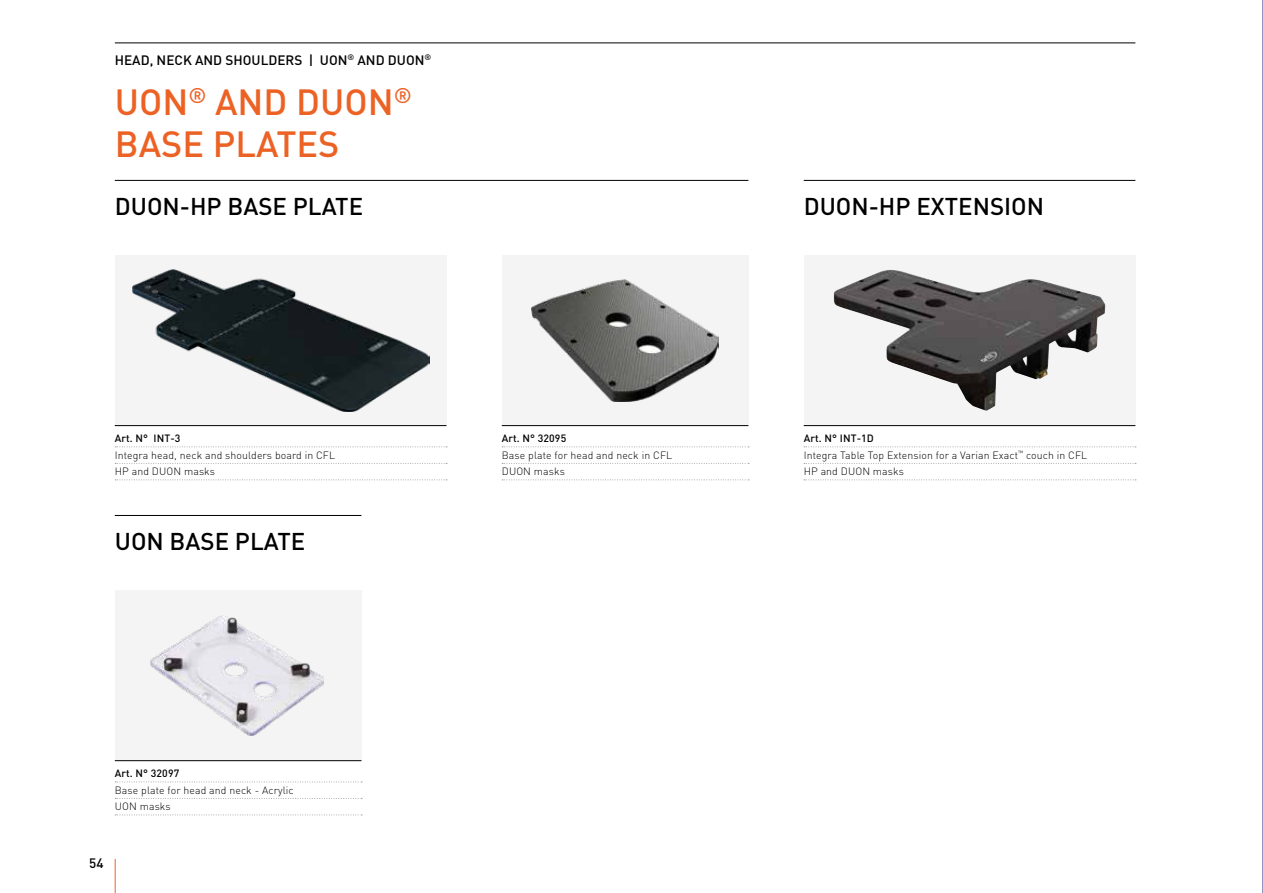
<style>
.page{position:relative;width:1263px;height:893px;background:#fff}
.page>*{position:absolute;margin:0;border:0;box-sizing:border-box;transform-origin:0 0}
.t1{font:500 36px/42px "DIN";color:#ec6225}
.t2{font:500 24px "DIN";color:#000}
.t3{font:500 13.5px "DIN";color:#000}
.t4{font:300 10.5px/16.5px "DIN";letter-spacing:.01em;color:#000}
.t5{font:500 10.5px "DIN";letter-spacing:.01em;color:#000}
.s1{font-weight:500}
</style>
<div class="page">
<hr style="left:115px;top:859px;width:1px;height:34px;background:#ec6225">
<hr style="left:115px;top:43px;width:1020px;height:1px;background:#000">
<div style="left:115px;top:255px;width:331px;height:170px;background:#f4f4f4"></div>
<img style="left:132px;top:269px;width:297px;height:142px">
<div style="left:804px;top:255px;width:331px;height:170px;background:#f4f4f4"></div>
<img style="left:834px;top:270px;width:271px;height:141px">
<svg style="left:115px;top:446px;width:332px;height:1px"></svg>
<svg style="left:115px;top:463px;width:332px;height:1px"></svg>
<svg style="left:115px;top:479px;width:332px;height:1px"></svg>
<svg style="left:804px;top:446px;width:332px;height:1px"></svg>
<svg style="left:804px;top:463px;width:332px;height:1px"></svg>
<svg style="left:804px;top:479px;width:332px;height:1px"></svg>
<hr style="left:115px;top:425px;width:331px;height:1px;background:#000">
<hr style="left:804px;top:425px;width:331px;height:1px;background:#000">
<hr style="left:804px;top:180px;width:331px;height:1px;background:#000">
<hr style="left:115px;top:180px;width:633px;height:1px;background:#000">
<div style="left:502px;top:255px;width:246px;height:170px;background:#f4f4f4"></div>
<img style="left:532px;top:279px;width:186px;height:122px">
<div style="left:115px;top:590px;width:246px;height:170px;background:#f4f4f4"></div>
<img style="left:151px;top:615px;width:172px;height:120px">
<svg style="left:502px;top:446px;width:247px;height:1px"></svg>
<svg style="left:502px;top:463px;width:247px;height:1px"></svg>
<svg style="left:502px;top:479px;width:247px;height:1px"></svg>
<svg style="left:115px;top:782px;width:247px;height:1px"></svg>
<svg style="left:115px;top:798px;width:247px;height:1px"></svg>
<svg style="left:115px;top:815px;width:247px;height:1px"></svg>
<hr style="left:502px;top:425px;width:246px;height:1px;background:#000">
<hr style="left:115px;top:760px;width:246px;height:1px;background:#000">
<hr style="left:115px;top:515px;width:246px;height:1px;background:#000">
<svg style="left:1262px;top:0;width:1px;height:893px"></svg>
<p class="t3" style="left:115px;top:51px;width:318px">HEAD, NECK AND SHOULDERS | UON<sup>®</sup> AND DUON<sup>®</sup></p>
<h1 class="t1" style="left:115px;top:80px;width:298px">UON<sup>®</sup> AND DUON<sup>®<br></sup>BASE PLATES</h1>
<h2 class="t2" style="left:115px;top:191px;width:250px">DUON-HP BASE PLATE</h2>
<h2 class="t2" style="left:804px;top:191px;width:242px">DUON-HP EXTENSION</h2>
<p class="t5" style="left:115px;top:432px;width:67px">Art. N° INT-3</p>
<p class="t4" style="left:115px;top:447px;width:222px">Integra head, neck and shoulders board in CFL<br>HP and DUON masks</p>
<h2 class="t2" style="left:115px;top:526px;width:192px">UON BASE PLATE</h2>
<p class="t5" style="left:115px;top:767px;width:66px">Art. N° 32097</p>
<p class="t4" style="left:115px;top:782px;width:180px">Base plate for head and neck - Acrylic<br>UON masks</p>
<p class="t3" style="left:89px;top:855px;width:16px">54</p>
<p class="t5" style="left:502px;top:432px;width:66px">Art. N° 32095</p>
<p class="t4" style="left:502px;top:447px;width:172px">Base plate for head and neck in CFL<br>DUON masks</p>
<p class="t4" style="left:804px;top:430px;width:285px"><span class="s1">Art. N° INT-1D<br></span>Integra Table Top Extension for a Varian Exact<sup>™</sup> couch in CFL<br>HP and DUON masks</p>
</div>
